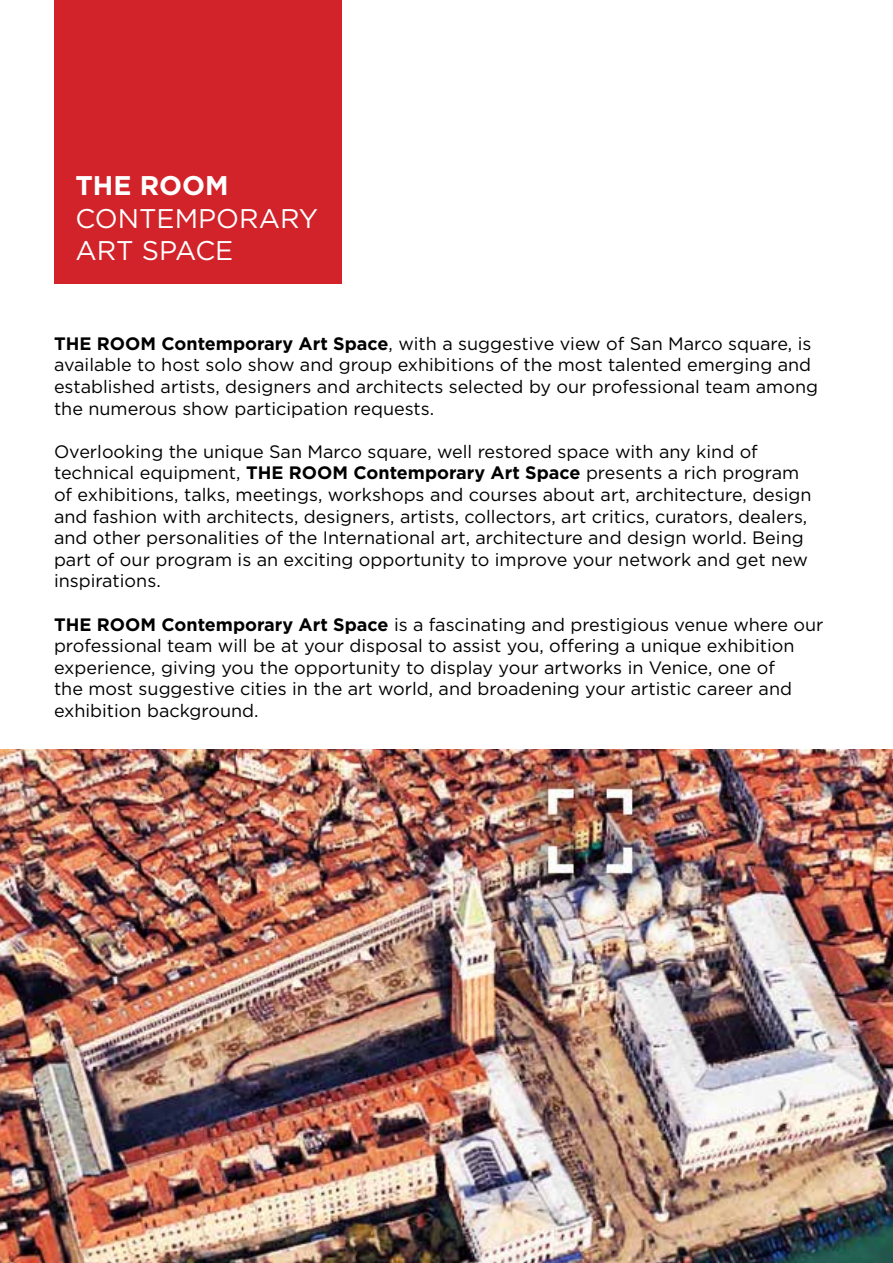
<style>
.page{position:relative;width:893px;height:1263px;background:#fff}
.page>*{position:absolute;margin:0;border:0;box-sizing:border-box;transform-origin:0 0}
.t1{font:27px/32.4px "Gotham";color:#fff}
.t2{font:700 27px "Gotham";color:#fff}
.t3{font:18px/21.6px "Gotham";color:#000}
.s1{font-weight:700}
</style>
<div class="page">
<div style="left:54px;top:0;width:288px;height:283px;background:#d2232a"></div>
<img style="left:0;top:750px;width:893px;height:513px">
<h1 class="t2" style="left:75px;top:170px;width:155px">THE ROOM</h1>
<h1 class="t1" style="left:75px;top:201px;width:244px">CONTEMPORARY<br>ART SPACE</h1>
<p class="t3" style="left:54px;top:332px;width:766px"><span class="s1">THE ROOM Contemporary Art Space</span>, with a suggestive view of San Marco square, is available to host solo show and group exhibitions of the most talented emerging and established artists, designers and architects selected by our professional team among the numerous show participation requests.</p>
<p class="t3" style="left:54px;top:440px;width:759px">Overlooking the unique San Marco square, well restored space with any kind of technical equipment, <span class="s1">THE ROOM Contemporary Art Space</span> presents a rich program of exhibitions, talks, meetings, workshops and courses about art, architecture, design and fashion with architects, designers, artists, collectors, art critics, curators, dealers, and other personalities of the International art, architecture and design world. Being part of our program is an exciting opportunity to improve your network and get new inspirations.</p>
<p class="t3" style="left:54px;top:613px;width:771px"><span class="s1">THE ROOM Contemporary Art Space</span> is a fascinating and prestigious venue where our professional team will be at your disposal to assist you, offering a unique exhibition experience, giving you the opportunity to display your artworks in Venice, one of<br>the most suggestive cities in the art world, and broadening your artistic career and exhibition background.</p>
</div>
